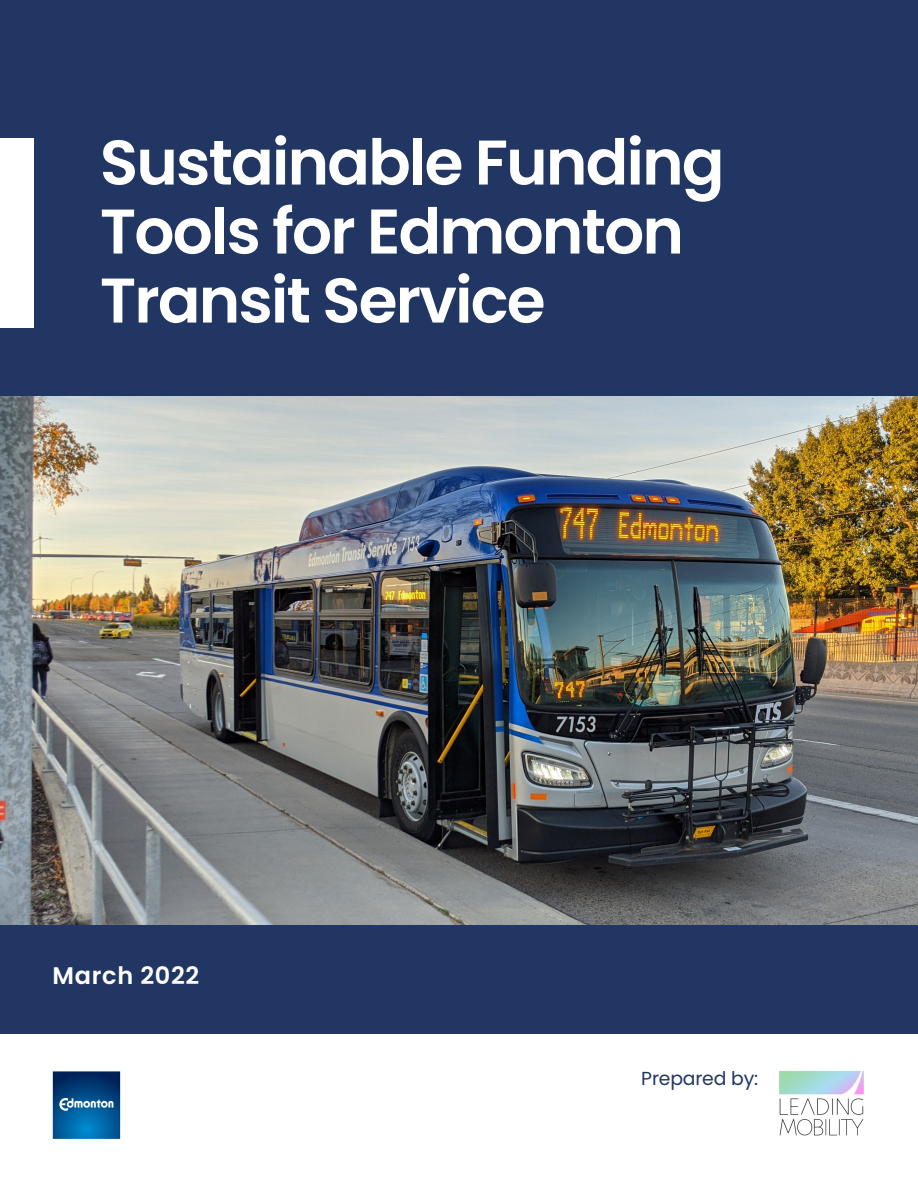
<style>
.page{position:relative;width:918px;height:1188px;background:#fff}
.page>*{position:absolute;margin:0;border:0;box-sizing:border-box;transform-origin:0 0}
.t1{font:600 63px/69px "Poppins";letter-spacing:-.03em;color:#fff}
.Subhead_-_no_underli{font:600 24px "Poppins";letter-spacing:.03em;color:#fff}
.t2{font:18.9px "Poppins";letter-spacing:-.01em;color:#213663}
</style>
<div class="page">
<div style="left:0;top:0;width:918px;height:1033px;background:#213663"></div>
<img style="left:0;top:396px;width:918px;height:528px">
<div style="left:0;top:139px;width:33px;height:189px;background:#fff"></div>
<img style="left:779px;top:1071px;width:85px;height:65px">
<img style="left:52px;top:1071px;width:69px;height:68px">
<p class="t1" style="left:100px;top:128px;width:626px">Sustainable Funding<br>Tools for Edmonton</p>
<p class="t1" style="left:100px;top:266px;width:447px">Transit Service</p>
<p class="Subhead_-_no_underli" style="left:53px;top:961px;width:148px">March 2022</p>
<p class="t2" style="left:641px;top:1067px;width:118px">Prepared by:</p>
</div>
